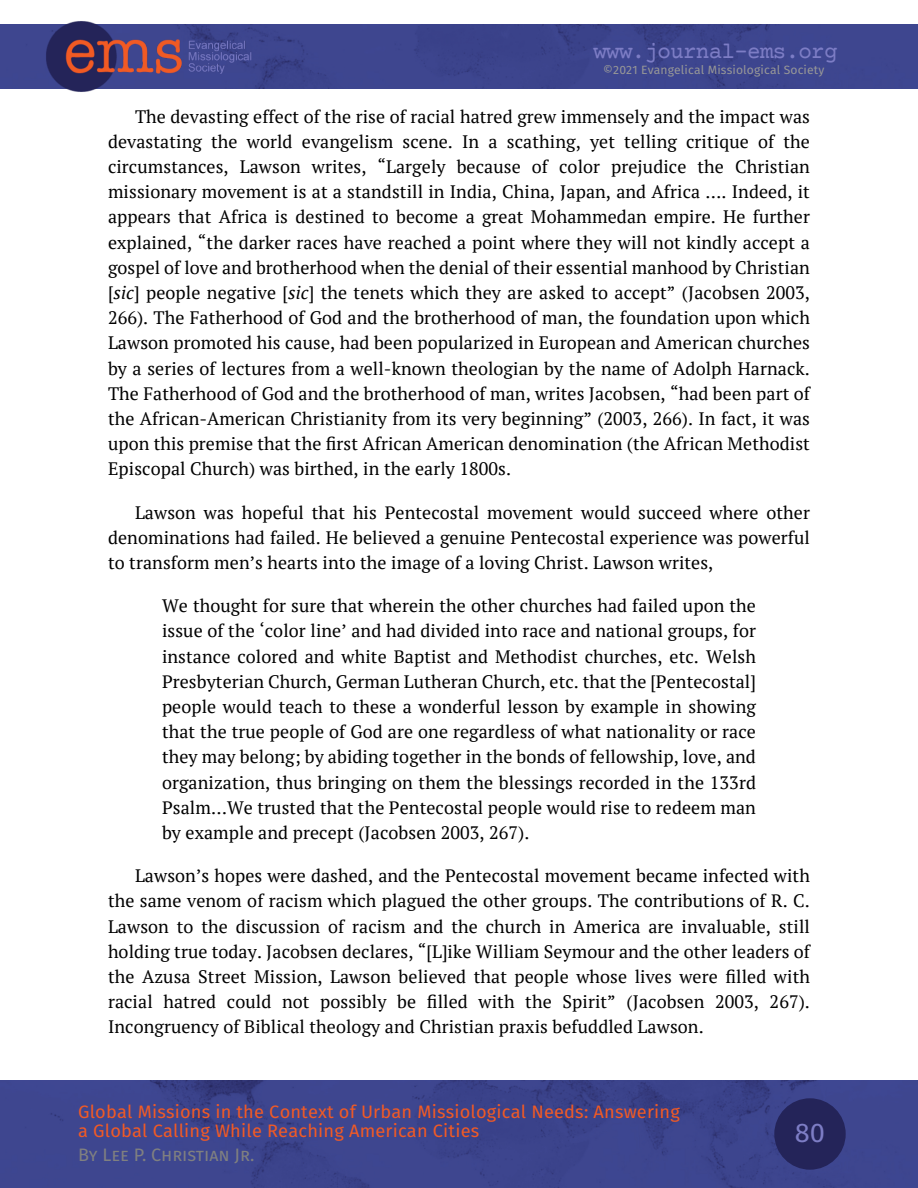
<style>
.page{position:relative;width:918px;height:1188px;background:#fff}
.page>*{position:absolute;margin:0;border:0;box-sizing:border-box;transform-origin:0 0}
.t1{font:27px "Fira Sans";color:#7d7dc5}
.t2{font:22.5px "Courier Prime";letter-spacing:-.03em;color:#7d7dc5}
.t3{font:18px/25.2px "PT Serif";letter-spacing:.005em;color:#000;text-align:justify}
.t4{font:18px/19.5px "Fira Sans";letter-spacing:.01em;color:#f15a25}
.t5{font:18px "Fira Sans";color:#808080}
.t6{font:12px "Fira Sans";letter-spacing:.01em;color:#979797}
.s1{font-style:italic}
</style>
<div class="page">
<div style="left:0;top:24px;width:918px;height:65px;background:#3d468f"></div>
<img style="left:0;top:1080px;width:918px;height:108px">
<div style="left:774px;top:1098px;width:72px;height:72px;background:#242459;border-radius:50%"></div>
<img style="left:45px;top:21px;width:208px;height:71px">
<p class="t2" style="left:593px;top:42px;width:246px">www.journal-ems.org</p>
<p class="t6" style="left:603px;top:62px;width:223px">©2021 Evangelical Missiological Society</p>
<p class="t3" style="left:108px;top:103px;width:704px;text-indent:27px">The devasting effect of the rise of racial hatred grew immensely and the impact was devastating the world evangelism scene. In a scathing, yet telling critique of the circumstances, Lawson writes, “Largely because of color prejudice the Christian missionary movement is at a standstill in India, China, Japan, and Africa …. Indeed, it appears that Africa is destined to become a great Mohammedan empire. He further explained, “the darker races have reached a point where they will not kindly accept a gospel of love and brotherhood when the denial of their essential manhood by Christian [<span class="s1">sic</span>] people negative [<span class="s1">sic</span>] the tenets which they are asked to accept” (Jacobsen 2003, 266). The Fatherhood of God and the brotherhood of man, the foundation upon which Lawson promoted his cause, had been popularized in European and American churches by a series of lectures from a well-known theologian by the name of Adolph Harnack.<br>The Fatherhood of God and the brotherhood of man, writes Jacobsen, “had been part of the African-American Christianity from its very beginning” (2003, 266). In fact, it was upon this premise that the first African American denomination (the African Methodist Episcopal Church) was birthed, in the early 1800s.</p>
<p class="t3" style="left:108px;top:499px;width:703px;text-indent:27px">Lawson was hopeful that his Pentecostal movement would succeed where other denominations had failed. He believed a genuine Pentecostal experience was powerful to transform men’s hearts into the image of a loving Christ. Lawson writes,</p>
<p class="t3" style="left:162px;top:593px;width:596px">We thought for sure that wherein the other churches had failed upon the issue of the ‘color line’ and had divided into race and national groups, for instance colored and white Baptist and Methodist churches, etc. Welsh Presbyterian Church, German Lutheran Church, etc. that the [Pentecostal] people would teach to these a wonderful lesson by example in showing that the true people of God are one regardless of what nationality or race they may belong; by abiding together in the bonds of fellowship, love, and organization, thus bringing on them the blessings recorded in the 133rd Psalm…We trusted that the Pentecostal people would rise to redeem man by example and precept (Jacobsen 2003, 267).</p>
<p class="t3" style="left:108px;top:863px;width:704px;text-indent:27px">Lawson’s hopes were dashed, and the Pentecostal movement became infected with the same venom of racism which plagued the other groups. The contributions of R. C.<br>Lawson to the discussion of racism and the church in America are invaluable, still holding true today. Jacobsen declares, “[L]ike William Seymour and the other leaders of the Azusa Street Mission, Lawson believed that people whose lives were filled with racial hatred could not possibly be filled with the Spirit” (Jacobsen 2003, 267).<br>Incongruency of Biblical theology and Christian praxis befuddled Lawson.</p>
<p class="t4" style="left:78px;top:1102px;width:603px">Global Missions in the Context of Urban Missiological Needs: Answering a Global Calling While Reaching American Cities</p>
<p class="t5" style="left:78px;top:1144px;width:178px">By Lee P. Christian Jr.</p>
<h1 class="t1" style="left:795px;top:1117px;width:32px">80</h1>
</div>
